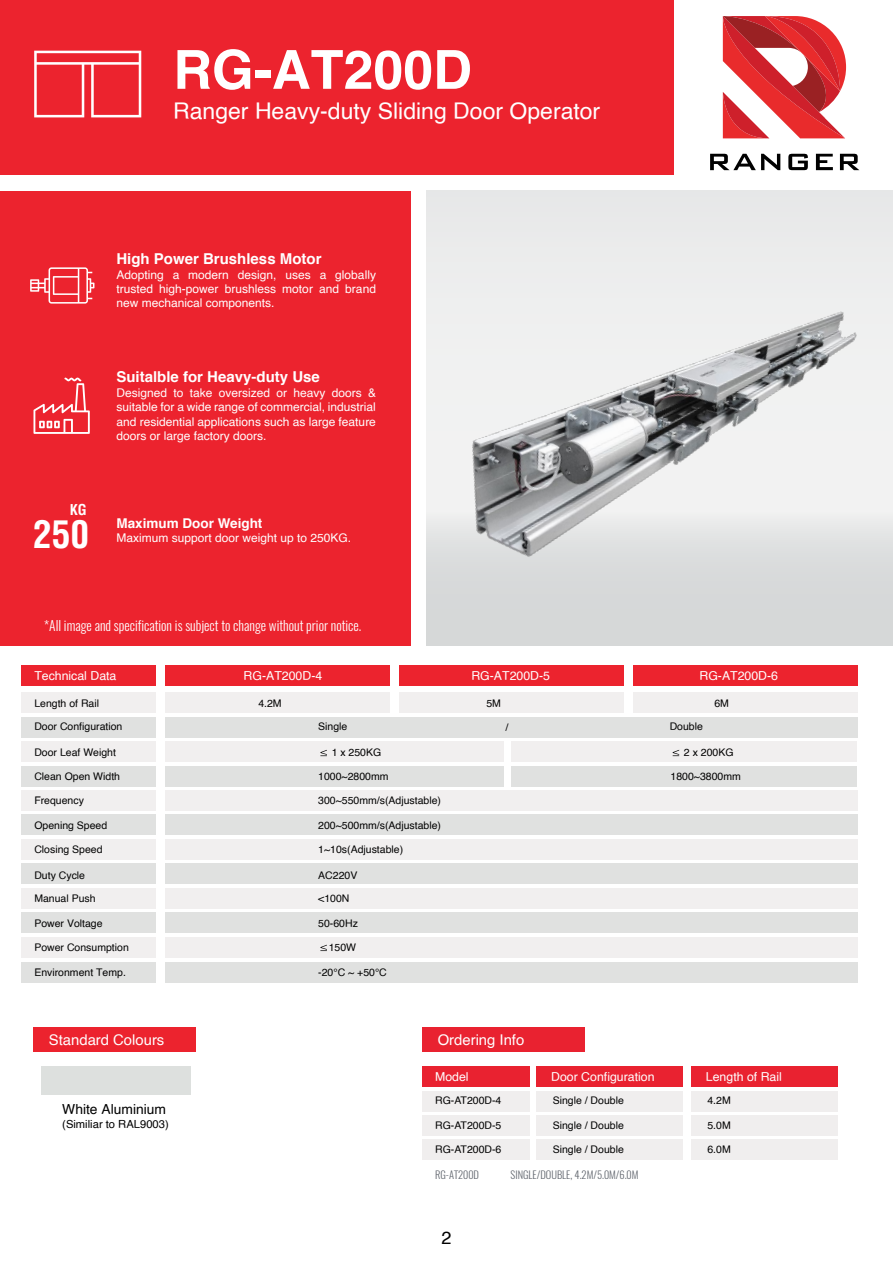
<style>
.page{position:relative;width:893px;height:1263px;background:#fff}
.page>*{position:absolute;margin:0;border:0;box-sizing:border-box;transform-origin:0 0}
.t1{font:700 53.7px "Helvetica";color:#fff}
.t2{font:700 condensed 37.35px "Helvetica";color:#fff}
.t3{font:22.95px "Helvetica";color:#fff}
.t4{font:18px "Helvetica";color:#010101}
.t5{font:700 15px "Helvetica";color:#fff}
.t6{font:14.85px "Helvetica";color:#fff}
.t7{font:700 condensed 14.55px "Helvetica";color:#fff}
.t8{font:13.8px "Helvetica";color:#010101}
.t9{font:300 13.5px "Oswald";color:#fff}
.t10{font:700 13.5px "Helvetica";color:#fff}
.t11{font:12.3px "Helvetica";color:#fff}
.t12{font:12px/14.4px "Helvetica";color:#fff;text-align:justify}
.t13{font:11.25px "Helvetica";color:#010101}
.t14{font:10.5px "Helvetica";color:#010101}
.t15{font:300 10.5px "Oswald";color:#62676f}
</style>
<div class="page">
<div style="left:165px;top:717px;width:692px;height:20px;background:#e0e1e0"></div>
<div style="left:426px;top:510px;width:467px;height:136px;background:#d6d8d9"></div>
<div style="left:426px;top:190px;width:467px;height:320px;background:#ebecec"></div>
<div style="left:0;top:191px;width:410px;height:455px;background:#ec232e"></div>
<div style="left:22px;top:665px;width:134px;height:20px;background:#ec232e"></div>
<div style="left:0;top:0;width:673px;height:175px;background:#ec232e"></div>
<div style="left:34px;top:1027px;width:162px;height:24px;background:#ec232e"></div>
<div style="left:41px;top:1066px;width:149px;height:28px;background:#dde0de"></div>
<div style="left:165px;top:665px;width:224px;height:20px;background:#ec232e"></div>
<div style="left:22px;top:717px;width:134px;height:20px;background:#e0e1e0"></div>
<div style="left:22px;top:741px;width:134px;height:21px;background:#f1efef"></div>
<div style="left:165px;top:741px;width:339px;height:21px;background:#f1efef"></div>
<div style="left:22px;top:766px;width:134px;height:20px;background:#e0e1e0"></div>
<div style="left:165px;top:766px;width:339px;height:20px;background:#e0e1e0"></div>
<div style="left:22px;top:790px;width:134px;height:21px;background:#f1efef"></div>
<div style="left:165px;top:790px;width:692px;height:21px;background:#f1efef"></div>
<div style="left:511px;top:741px;width:346px;height:21px;background:#f1efef"></div>
<div style="left:511px;top:766px;width:346px;height:20px;background:#e0e1e0"></div>
<div style="left:22px;top:815px;width:134px;height:20px;background:#e0e1e0"></div>
<div style="left:165px;top:815px;width:692px;height:20px;background:#e0e1e0"></div>
<div style="left:22px;top:839px;width:134px;height:20px;background:#f1efef"></div>
<div style="left:165px;top:839px;width:692px;height:20px;background:#f1efef"></div>
<div style="left:22px;top:864px;width:134px;height:20px;background:#e0e1e0"></div>
<div style="left:165px;top:864px;width:692px;height:20px;background:#e0e1e0"></div>
<div style="left:22px;top:888px;width:134px;height:20px;background:#f1efef"></div>
<div style="left:165px;top:888px;width:692px;height:20px;background:#f1efef"></div>
<div style="left:22px;top:912px;width:134px;height:21px;background:#e0e1e0"></div>
<div style="left:165px;top:912px;width:692px;height:21px;background:#e0e1e0"></div>
<div style="left:22px;top:937px;width:134px;height:20px;background:#f1efef"></div>
<div style="left:165px;top:937px;width:692px;height:20px;background:#f1efef"></div>
<svg style="left:320px;top:750px;width:7px;height:6px"></svg>
<svg style="left:673px;top:750px;width:6px;height:6px"></svg>
<div style="left:22px;top:692px;width:134px;height:20px;background:#f1efef"></div>
<div style="left:165px;top:692px;width:224px;height:20px;background:#f1efef"></div>
<div style="left:399px;top:692px;width:224px;height:20px;background:#f1efef"></div>
<div style="left:633px;top:692px;width:224px;height:20px;background:#f1efef"></div>
<svg style="left:320px;top:945px;width:7px;height:6px"></svg>
<div style="left:22px;top:962px;width:134px;height:20px;background:#e0e1e0"></div>
<div style="left:165px;top:962px;width:692px;height:20px;background:#e0e1e0"></div>
<div style="left:399px;top:665px;width:224px;height:20px;background:#ec232e"></div>
<div style="left:633px;top:665px;width:225px;height:20px;background:#ec232e"></div>
<svg style="left:723px;top:16px;width:123px;height:122px"></svg>
<svg style="left:710px;top:154px;width:70px;height:16px"></svg>
<svg style="left:788px;top:154px;width:20px;height:16px"></svg>
<svg style="left:816px;top:154px;width:17px;height:16px"></svg>
<svg style="left:840px;top:154px;width:19px;height:16px"></svg>
<svg style="left:34px;top:51px;width:107px;height:66px"></svg>
<img style="left:426px;top:311px;width:467px;height:246px">
<svg style="left:30px;top:267px;width:64px;height:37px"></svg>
<svg style="left:33px;top:378px;width:57px;height:56px"></svg>
<div style="left:422px;top:1027px;width:162px;height:24px;background:#e92230"></div>
<div style="left:422px;top:1066px;width:107px;height:21px;background:#e92230"></div>
<div style="left:422px;top:1091px;width:107px;height:20px;background:#f0eeee"></div>
<div style="left:537px;top:1066px;width:146px;height:21px;background:#e92230"></div>
<div style="left:537px;top:1091px;width:146px;height:20px;background:#f0eeee"></div>
<div style="left:692px;top:1066px;width:146px;height:21px;background:#e92230"></div>
<div style="left:692px;top:1091px;width:146px;height:20px;background:#f0eeee"></div>
<div style="left:422px;top:1115px;width:107px;height:20px;background:#f0eeee"></div>
<div style="left:537px;top:1115px;width:146px;height:20px;background:#f0eeee"></div>
<div style="left:692px;top:1115px;width:146px;height:20px;background:#f0eeee"></div>
<div style="left:422px;top:1139px;width:107px;height:20px;background:#f0eeee"></div>
<div style="left:537px;top:1139px;width:146px;height:20px;background:#f0eeee"></div>
<div style="left:692px;top:1139px;width:146px;height:20px;background:#f0eeee"></div>
<h1 class="t1" style="left:173px;top:27px;width:300px">RG-AT200D</h1>
<h3 class="t3" style="left:173px;top:94px;width:429px">Ranger Heavy-duty Sliding Door Operator</h3>
<h3 class="t5" style="left:116px;top:247px;width:207px">High Power Brushless Motor</h3>
<p class="t12" style="left:116px;top:268px;width:261px">Adopting a modern design, uses a globally trusted high-power brushless motor and brand new mechanical components.</p>
<h3 class="t7" style="left:70px;top:501px;width:19px">KG</h3>
<h2 class="t2" style="left:33px;top:511px;width:58px">250</h2>
<h3 class="t5" style="left:116px;top:365px;width:205px">Suitalble for Heavy-duty Use</h3>
<p class="t12" style="left:116px;top:386px;width:261px">Designed to take oversized or heavy doors &amp; suitable for a wide range of commercial, industrial and residential applications such as large feature doors or large factory doors.</p>
<p class="t10" style="left:116px;top:512px;width:148px">Maximum Door Weight</p>
<p class="t12" style="left:116px;top:531px;width:236px">Maximum support door weight up to 250KG.</p>
<p class="t9" style="left:44px;top:617px;width:318px">*All image and specification is subject to change without prior notice.</p>
<p class="t11" style="left:34px;top:666px;width:84px">Technical Data</p>
<p class="t11" style="left:244px;top:666px;width:80px">RG-AT200D-4</p>
<p class="t11" style="left:471px;top:666px;width:80px">RG-AT200D-5</p>
<p class="t11" style="left:699px;top:666px;width:80px">RG-AT200D-6</p>
<p class="t14" style="left:34px;top:695px;width:66px">Length of Rail</p>
<p class="t14" style="left:258px;top:695px;width:25px">4.2M</p>
<p class="t14" style="left:486px;top:695px;width:16px">5M</p>
<p class="t14" style="left:714px;top:695px;width:16px">6M</p>
<p class="t14" style="left:34px;top:719px;width:90px">Door Configuration</p>
<p class="t14" style="left:34px;top:744px;width:83px">Door Leaf Weight</p>
<p class="t14" style="left:34px;top:768px;width:87px">Clean Open Width</p>
<p class="t14" style="left:34px;top:793px;width:51px">Frequency</p>
<p class="t14" style="left:34px;top:817px;width:74px">Opening Speed</p>
<p class="t14" style="left:34px;top:841px;width:70px">Closing Speed</p>
<p class="t14" style="left:34px;top:867px;width:52px">Duty Cycle</p>
<p class="t14" style="left:34px;top:891px;width:63px">Manual Push</p>
<p class="t14" style="left:34px;top:916px;width:70px">Power Voltage</p>
<p class="t14" style="left:34px;top:939px;width:96px">Power Consumption</p>
<p class="t14" style="left:318px;top:719px;width:31px">Single</p>
<p class="t14" style="left:670px;top:719px;width:35px">Double</p>
<p class="t14" style="left:332px;top:744px;width:51px">1 x 250KG</p>
<p class="t14" style="left:318px;top:768px;width:72px">1000~2800mm</p>
<p class="t14" style="left:505px;top:719px;width:4px">/</p>
<p class="t14" style="left:684px;top:744px;width:51px">2 x 200KG</p>
<p class="t14" style="left:670px;top:768px;width:72px">1800~3800mm</p>
<p class="t14" style="left:318px;top:793px;width:124px">300~550mm/s(Adjustable)</p>
<p class="t14" style="left:318px;top:817px;width:124px">200~500mm/s(Adjustable)</p>
<p class="t14" style="left:318px;top:841px;width:86px">1~10s(Adjustable)</p>
<p class="t14" style="left:318px;top:867px;width:41px">AC220V</p>
<p class="t14" style="left:318px;top:891px;width:33px">&lt;100N</p>
<p class="t14" style="left:318px;top:916px;width:41px">50-60Hz</p>
<p class="t14" style="left:329px;top:939px;width:29px">150W</p>
<p class="t14" style="left:34px;top:964px;width:93px">Environment Temp.</p>
<p class="t14" style="left:318px;top:964px;width:70px">-20°C ~ +50°C</p>
<h3 class="t6" style="left:49px;top:1028px;width:117px">Standard Colours</h3>
<h3 class="t8" style="left:62px;top:1099px;width:105px">White Aluminium</h3>
<p class="t13" style="left:62px;top:1115px;width:108px">(Similiar to RAL9003)</p>
<h3 class="t6" style="left:438px;top:1028px;width:88px">Ordering Info</h3>
<p class="t11" style="left:435px;top:1067px;width:35px">Model</p>
<p class="t14" style="left:435px;top:1092px;width:68px">RG-AT200D-4</p>
<p class="t11" style="left:551px;top:1067px;width:105px">Door Configuration</p>
<p class="t14" style="left:553px;top:1092px;width:73px">Single / Double</p>
<p class="t11" style="left:706px;top:1067px;width:78px">Length of Rail</p>
<p class="t14" style="left:707px;top:1092px;width:25px">4.2M</p>
<p class="t14" style="left:435px;top:1117px;width:68px">RG-AT200D-5</p>
<p class="t14" style="left:553px;top:1117px;width:73px">Single / Double</p>
<p class="t14" style="left:707px;top:1117px;width:25px">5.0M</p>
<p class="t14" style="left:435px;top:1141px;width:68px">RG-AT200D-6</p>
<p class="t14" style="left:553px;top:1141px;width:73px">Single / Double</p>
<p class="t14" style="left:707px;top:1141px;width:25px">6.0M</p>
<p class="t15" style="left:435px;top:1168px;width:45px">RG-AT200D</p>
<p class="t15" style="left:510px;top:1168px;width:130px">SINGLE/DOUBLE, 4.2M/5.0M/6.0M</p>
<h3 class="t4" style="left:441px;top:1224px;width:12px">2</h3>
</div>
